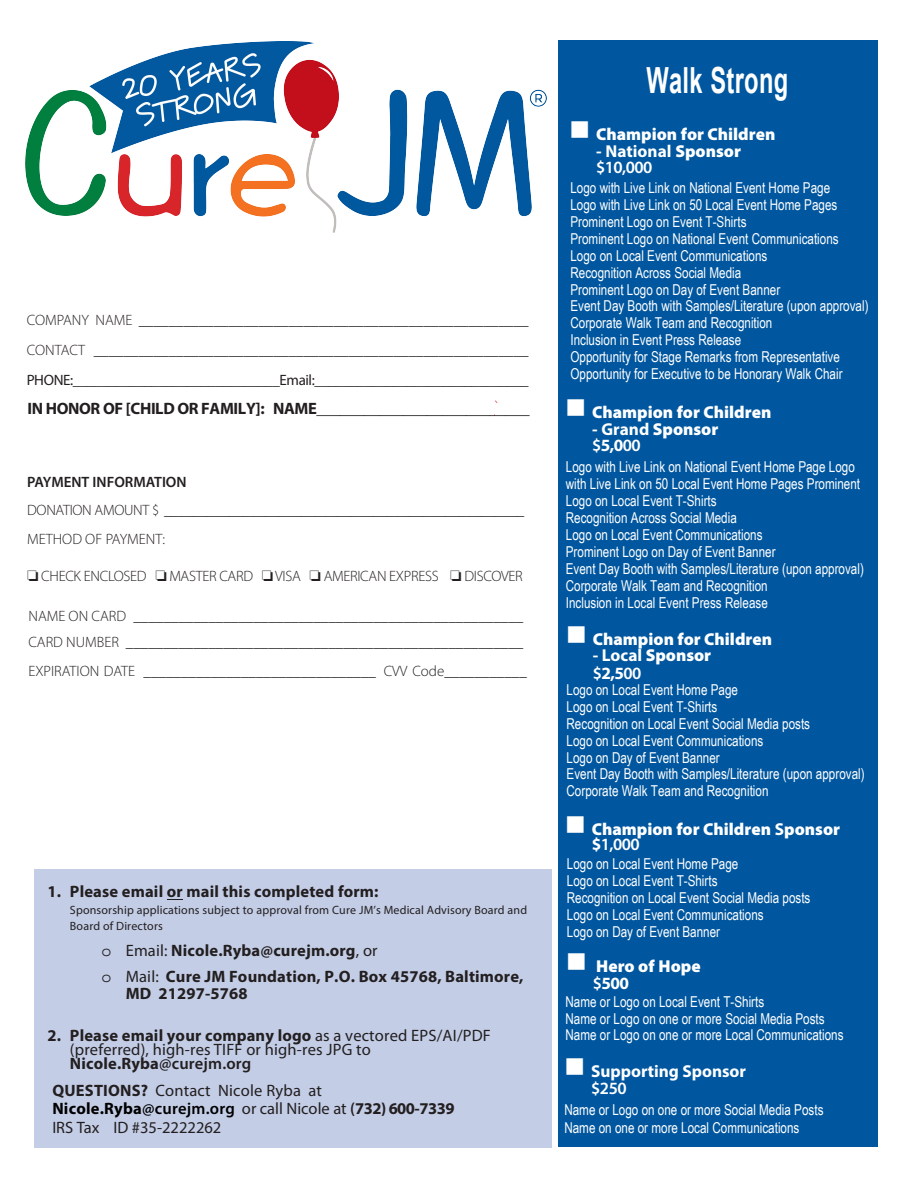
<style>
.page{position:relative;width:918px;height:1188px;background:#fff}
.page>*{position:absolute;margin:0;border:0;box-sizing:border-box;transform-origin:0 0}
.t1{font:700 36px "Arial";letter-spacing:.01em;color:#fff;scale:.66 1}
.t2{font:900 17.25px/15.8px "Myriad Pro";color:#fff}
.t3{font:700 17.25px/16.2px "Myriad Pro";color:#fff}
.t4{font:16.5px/13.6px "Myriad Pro";letter-spacing:.01em;color:#231f20}
.t5{font:700 16.5px/26.2px "Myriad Pro";letter-spacing:.01em;color:#231f20}
.t6{font:700 16.5px "Myriad Pro";letter-spacing:-.025em;color:#231f20}
.t7{font:15px/17px "Arial Narrow";color:#fff;scale:.95 1}
.t8{font:300 15px/26.5px "Myriad Pro";color:#231f20}
.t9{font:300 15px/29.1px "Myriad Pro";letter-spacing:-.02em;color:#231f20}
.t10{font:15px "Myriad Pro";letter-spacing:-.025em;color:#231f20}
.t11{font:600 15px "Myriad Pro";color:#231f20}
.t12{font:12px/15.9px "Myriad Pro";letter-spacing:.015em;color:#231f20}
.s1{font-family:"Courier Std";font-weight:400}
.s2{font-weight:400}
.s3{font-weight:700}
.s4{font-weight:600}
.s5{font-weight:700;color:#000}
.s6{font-weight:600;color:#000}
.s7{font-weight:900}
</style>
<div class="page">
<div style="left:558px;top:40px;width:320px;height:1108px;background:#01579f"></div>
<div style="left:34px;top:869px;width:518px;height:279px;background:#c3cde6"></div>
<svg style="left:167px;top:899px;width:15px;height:1px"></svg>
<img style="left:26px;top:41px;width:520px;height:192px">
<p class="t8" style="left:27px;top:306px;width:504px;line-height:29.4px">COMPANY NAME ____________________________________________________<br>CONTACT __________________________________________________________</p>
<p class="t10" style="left:27px;top:371px;width:503px">PHONE:_____________________________Email:______________________________</p>
<p class="t6" style="left:27px;top:398px;width:504px">IN HONOR OF [CHILD OR FAMILY]: NAME___________________________</p>
<p class="t11" style="left:27px;top:472px;width:161px">PAYMENT INFORMATION</p>
<p class="t9" style="left:27px;top:495px;width:499px">DONATION AMOUNT $ __________________________________________________<br>METHOD OF PAYMENT:</p>
<p class="t9" style="left:27px;top:561px;width:497px">□ CHECK ENCLOSED □ MASTER CARD □ VISA □ AMERICAN EXPRESS □ DISCOVER</p>
<p class="t8" style="left:28px;top:602px;width:496px">NAME ON CARD ____________________________________________________<br>CARD NUMBER _____________________________________________________</p>
<p class="t8" style="left:28px;top:657px;width:500px">EXPIRATION DATE _______________________________ CVV Code___________</p>
<p class="t5" style="left:48px;top:878px;width:332px">1. Please email or mail this completed form:</p>
<p class="t12" style="left:70px;top:902px;width:459px">Sponsorship applications subject to approval from Cure JM’s Medical Advisory Board and<br>Board of Directors</p>
<p class="t5" style="left:101px;top:937px;width:424px"><span class="s1">o</span> <span class="s2">Email:</span> Nicole.Ryba@curejm.org<span class="s2">, or<br></span><span class="s1">o</span> <span class="s2">Mail:</span> Cure JM Foundation, P.O. Box 45768, Baltimore,</p>
<p class="t5" style="left:126px;top:980px;width:123px">MD 21297-5768</p>
<p class="t4" style="left:70px;top:1029px;width:423px;text-indent:-22px"><span class="s3">2. Please email your company logo</span> as a vectored EPS/AI/PDF (preferred), high-res TIFF or high-res JPG to<br><span class="s3">Nicole.Ryba</span><span class="s4">@curejm.org</span></p>
<p class="t4" style="left:52px;top:1080px;width:404px;line-height:18.6px"><span class="s3">QUESTIONS?</span> Contact Nicole Ryba at<br><span class="s5">Nicole.Ryba</span><span class="s6">@curejm.org</span> or call Nicole at <span class="s4">(</span><span class="s3">732) 600-7339<br></span>IRS Tax ID #35-2222262</p>
<h1 class="t1" style="left:647px;top:55px;width:216px">Walk Strong</h1>
<p class="t2" style="left:569px;top:126px;width:208px">■ Champion for Children</p>
<p class="t3" style="left:596px;top:142px;width:146px">- National <span class="s7">Sponsor </span><span class="s4">$10,000</span></p>
<p class="t7" style="left:570px;top:179px;width:315px">Logo with Live Link on National Event Home Page<br>Logo with Live Link on 50 Local Event Home Pages Prominent Logo on Event T-Shirts<br>Prominent Logo on National Event Communications<br>Logo on Local Event Communications<br>Recognition Across Social Media<br>Prominent Logo on Day of Event Banner<br>Event Day Booth with Samples/Literature (upon approval)<br>Corporate Walk Team and Recognition<br>Inclusion in Event Press Release<br>Opportunity for Stage Remarks from Representative Opportunity for Executive to be Honorary Walk Chair</p>
<p class="t2" style="left:565px;top:404px;width:208px">■ Champion for Children</p>
<p class="t3" style="left:592px;top:420px;width:128px">- Grand <span class="s7">Sponsor </span><span class="s4">$</span>5,0<span class="s4">00</span></p>
<p class="t7" style="left:566px;top:458px;width:315px">Logo with Live Link on National Event Home Page Logo with Live Link on 50 Local Event Home Pages Prominent Logo on Local Event T-Shirts<br>Recognition Across Social Media<br>Logo on Local Event Communications<br>Prominent Logo on Day of Event Banner<br>Event Day Booth with Samples/Literature (upon approval)<br>Corporate Walk Team and Recognition<br>Inclusion in Local Event Press Release</p>
<p class="t2" style="left:566px;top:632px;width:208px">■ Champion for Children</p>
<p class="t3" style="left:593px;top:647px;width:120px;line-height:17.1px">- Local <span class="s7">Sponsor </span><span class="s4">$</span>2,5<span class="s4">00</span></p>
<p class="t7" style="left:567px;top:680px;width:315px">Logo on Local Event Home Page<br>Logo on Local Event T-Shirts<br>Recognition on Local Event Social Media posts<br>Logo on Local Event Communications<br>Logo on Day of Event Banner<br>Event Day Booth with Samples/Literature (upon approval)<br>Corporate Walk Team and Recognition</p>
<p class="t2" style="left:592px;top:821px;width:250px;text-indent:-27px">■ Champion for Children <span class="s3">S</span>ponsor <span class="s3">$</span><span class="s4">1,000</span></p>
<p class="t7" style="left:567px;top:855px;width:258px">Logo on Local Event Home Page<br>Logo on Local Event T-Shirts<br>Recognition on Local Event Social Media posts<br>Logo on Local Event Communications<br>Logo on Day of Event Banner</p>
<p class="t2" style="left:593px;top:958px;width:109px;line-height:17.2px;text-indent:-27px">■ Hero of Hope <span class="s4">$</span><span class="s3">500</span></p>
<p class="t7" style="left:566px;top:992px;width:294px">Name or Logo on Local Event T-Shirts<br>Name or Logo on one or more Social Media Posts<br>Name or Logo on one or more Local Communications</p>
<p class="t3" style="left:591px;top:1062px;width:156px;line-height:17.2px;text-indent:-27px">■ Supporting Sponsor <span class="s4">$250</span></p>
<p class="t7" style="left:564px;top:1101px;width:274px;line-height:18px">Name or Logo on one or more Social Media Posts<br>Name on one or more Local Communications</p>
</div>
